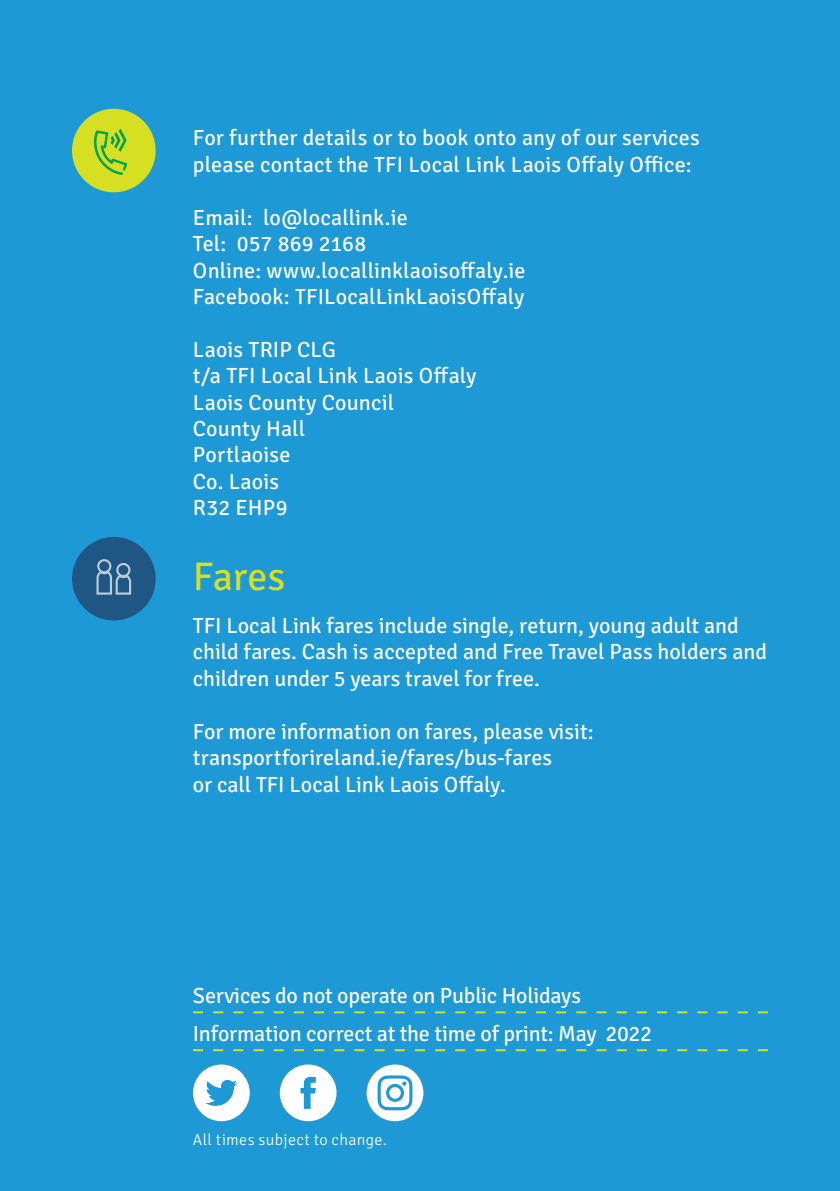
<style>
.page{position:relative;width:840px;height:1191px;background:#fff}
.page>*{position:absolute;margin:0;border:0;box-sizing:border-box;transform-origin:0 0}
.t1{font:40px "Signika";color:#d6df21}
.t2{font:22px/26.4px "Signika";color:#fff}
.t3{font:300 16px "Signika";letter-spacing:.02em;color:#fff}
</style>
<div class="page">
<div style="left:0;top:0;width:839px;height:1191px;background:#1d99d6"></div>
<div style="left:72px;top:537px;width:84px;height:83px;background:#205683;border-radius:50%"></div>
<svg style="left:96px;top:559px;width:35px;height:35px"></svg>
<div style="left:72px;top:109px;width:83px;height:83px;background:#d6df21;border-radius:50%"></div>
<svg style="left:94px;top:129px;width:33px;height:46px"></svg>
<div style="left:193px;top:1064px;width:56px;height:57px;background:#fff;border-radius:50%"></div>
<svg style="left:205px;top:1080px;width:32px;height:25px"></svg>
<div style="left:279px;top:1064px;width:57px;height:57px;background:#fff;border-radius:50%"></div>
<svg style="left:300px;top:1077px;width:15px;height:31px"></svg>
<svg style="left:193px;top:1011px;width:574px;height:2px"></svg>
<svg style="left:193px;top:1049px;width:574px;height:2px"></svg>
<svg style="left:366px;top:1064px;width:57px;height:57px"></svg>
<h2 class="t2" style="left:193px;top:123px;width:508px">For further details or to book onto any of our services please contact the TFI Local Link Laois Offaly Office:</h2>
<h2 class="t2" style="left:193px;top:203px;width:334px">Email: lo@locallink.ie<br>Tel: 057 869 2168<br>Online: www.locallinklaoisoffaly.ie</h2>
<h2 class="t2" style="left:193px;top:282px;width:333px">Facebook: TFILocalLinkLaoisOffaly</h2>
<h2 class="t2" style="left:193px;top:335px;width:144px">Laois TRIP CLG</h2>
<h2 class="t2" style="left:193px;top:361px;width:285px">t/a TFI Local Link Laois Offaly</h2>
<h2 class="t2" style="left:193px;top:387px;width:202px">Laois County Council</h2>
<h2 class="t2" style="left:193px;top:414px;width:114px">County Hall</h2>
<h2 class="t2" style="left:193px;top:440px;width:99px">Portlaoise</h2>
<h2 class="t2" style="left:193px;top:467px;width:88px">Co. Laois</h2>
<h2 class="t2" style="left:193px;top:493px;width:96px">R32 EHP9</h2>
<h2 class="t1" style="left:193px;top:547px;width:94px">Fares</h2>
<h2 class="t2" style="left:193px;top:611px;width:575px">TFI Local Link fares include single, return, young adult and child fares. Cash is accepted and Free Travel Pass holders and children under 5 years travel for free.</h2>
<h2 class="t2" style="left:193px;top:716px;width:402px">For more information on fares, please visit: transportforireland.ie/fares/bus-fares</h2>
<h2 class="t2" style="left:193px;top:769px;width:314px">or call TFI Local Link Laois Offaly.</h2>
<h2 class="t2" style="left:193px;top:980px;width:389px">Services do not operate on Public Holidays</h2>
<h2 class="t2" style="left:193px;top:1018px;width:460px">Information correct at the time of print: May 2022</h2>
<h2 class="t3" style="left:193px;top:1127px;width:195px">All times subject to change.</h2>
</div>
